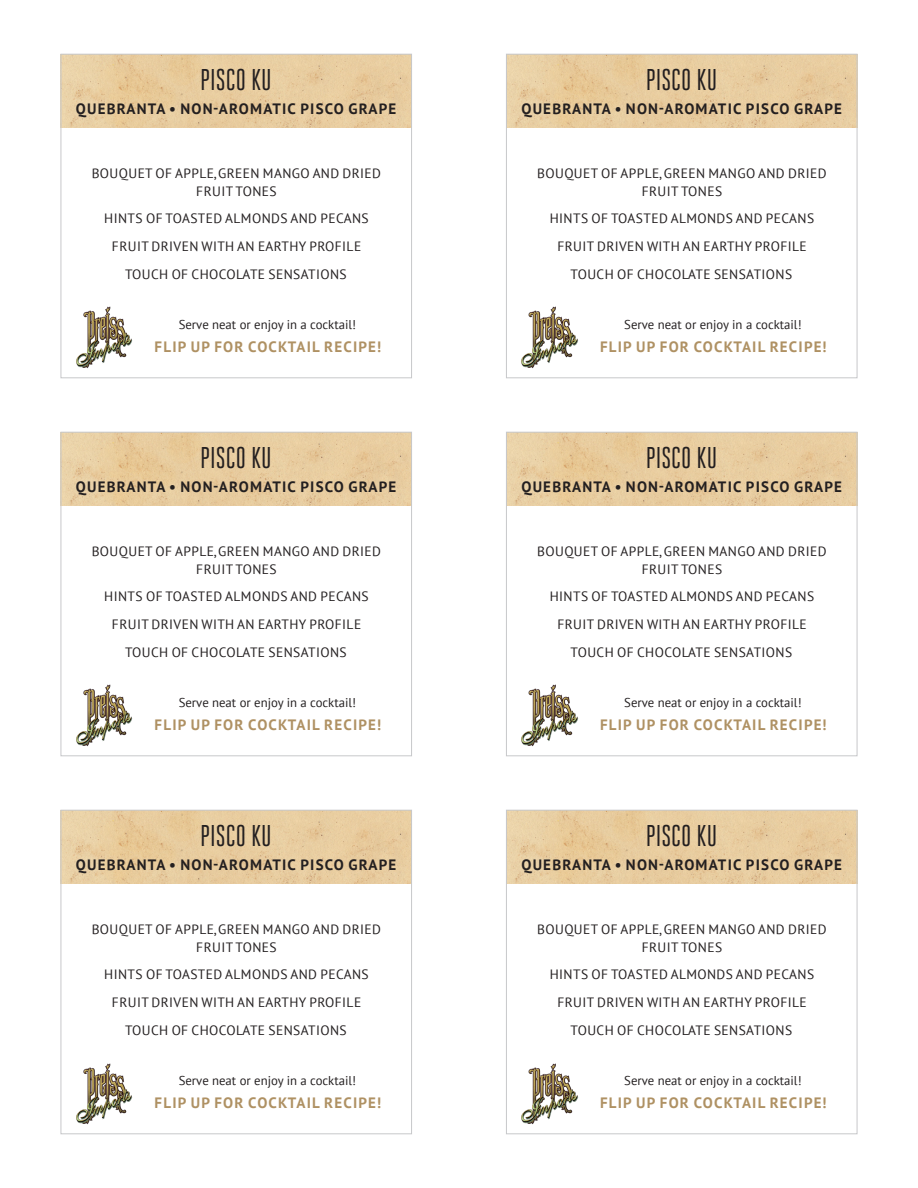
<style>
.page{position:relative;width:918px;height:1188px;background:#fff}
.page>*{position:absolute;margin:0;border:0;box-sizing:border-box;transform-origin:0 0}
.st_brand_name{font:30px "Heroic Condensed";color:#231f20}
.st_description{font:700 15px "PT Sans";letter-spacing:.08em;color:#231f20}
.flip_for_cocktail{font:700 15px "PT Sans";letter-spacing:.08em;color:#af9163}
.st_tasting_notes{font:13.5px/18px "PT Sans";letter-spacing:.03em;color:#231f20;text-align:center}
.st_cocktail_descript{font:12.75px "PT Sans";color:#231f20}
</style>
<div class="page">
<img style="left:63px;top:56px;width:347px;height:72px">
<img style="left:508px;top:56px;width:347px;height:72px">
<img style="left:63px;top:434px;width:347px;height:72px">
<img style="left:508px;top:434px;width:347px;height:72px">
<img style="left:63px;top:812px;width:347px;height:72px">
<img style="left:508px;top:812px;width:347px;height:72px">
<img style="left:76px;top:306px;width:57px;height:62px">
<img style="left:521px;top:306px;width:57px;height:62px">
<img style="left:76px;top:684px;width:57px;height:62px">
<img style="left:521px;top:684px;width:57px;height:62px">
<img style="left:76px;top:1063px;width:57px;height:61px">
<img style="left:521px;top:1063px;width:57px;height:61px">
<div style="left:61px;top:54px;width:351px;height:324px;border:1px solid #c7c8ca"></div>
<div style="left:61px;top:432px;width:351px;height:324px;border:1px solid #c7c8ca"></div>
<div style="left:61px;top:810px;width:351px;height:324px;border:1px solid #c7c8ca"></div>
<div style="left:506px;top:54px;width:351px;height:324px;border:1px solid #c7c8ca"></div>
<div style="left:506px;top:432px;width:351px;height:324px;border:1px solid #c7c8ca"></div>
<div style="left:506px;top:810px;width:351px;height:324px;border:1px solid #c7c8ca"></div>
<p class="st_brand_name" style="left:200px;top:63px;width:73px">PISCO KU</p>
<p class="st_description" style="left:76px;top:99px;width:322px">QUEBRANTA • NON-AROMATIC PISCO GRAPE</p>
<p class="st_tasting_notes" style="left:92px;top:163px;width:291px">BOUQUET OF APPLE, GREEN MANGO AND DRIED<br>FRUIT TONES</p>
<p class="st_tasting_notes" style="left:104px;top:209px;width:266px">HINTS OF TOASTED ALMONDS AND PECANS</p>
<p class="st_tasting_notes" style="left:112px;top:237px;width:251px">FRUIT DRIVEN WITH AN EARTHY PROFILE</p>
<p class="st_tasting_notes" style="left:125px;top:265px;width:223px">TOUCH OF CHOCOLATE SENSATIONS</p>
<p class="st_cocktail_descript" style="left:179px;top:316px;width:179px">Serve neat or enjoy in a cocktail!</p>
<p class="flip_for_cocktail" style="left:155px;top:337px;width:228px">FLIP UP FOR COCKTAIL RECIPE!</p>
<p class="st_brand_name" style="left:200px;top:441px;width:73px">PISCO KU</p>
<p class="st_description" style="left:76px;top:477px;width:322px">QUEBRANTA • NON-AROMATIC PISCO GRAPE</p>
<p class="st_tasting_notes" style="left:92px;top:541px;width:291px">BOUQUET OF APPLE, GREEN MANGO AND DRIED<br>FRUIT TONES</p>
<p class="st_tasting_notes" style="left:104px;top:587px;width:266px">HINTS OF TOASTED ALMONDS AND PECANS</p>
<p class="st_tasting_notes" style="left:112px;top:615px;width:251px">FRUIT DRIVEN WITH AN EARTHY PROFILE</p>
<p class="st_tasting_notes" style="left:125px;top:643px;width:223px">TOUCH OF CHOCOLATE SENSATIONS</p>
<p class="st_cocktail_descript" style="left:179px;top:694px;width:179px">Serve neat or enjoy in a cocktail!</p>
<p class="flip_for_cocktail" style="left:155px;top:715px;width:228px">FLIP UP FOR COCKTAIL RECIPE!</p>
<p class="st_brand_name" style="left:200px;top:819px;width:73px">PISCO KU</p>
<p class="st_description" style="left:76px;top:855px;width:322px">QUEBRANTA • NON-AROMATIC PISCO GRAPE</p>
<p class="st_tasting_notes" style="left:92px;top:919px;width:291px">BOUQUET OF APPLE, GREEN MANGO AND DRIED<br>FRUIT TONES</p>
<p class="st_tasting_notes" style="left:104px;top:965px;width:266px">HINTS OF TOASTED ALMONDS AND PECANS</p>
<p class="st_tasting_notes" style="left:112px;top:993px;width:251px">FRUIT DRIVEN WITH AN EARTHY PROFILE</p>
<p class="st_tasting_notes" style="left:125px;top:1021px;width:223px">TOUCH OF CHOCOLATE SENSATIONS</p>
<p class="st_cocktail_descript" style="left:179px;top:1072px;width:179px">Serve neat or enjoy in a cocktail!</p>
<p class="flip_for_cocktail" style="left:155px;top:1093px;width:228px">FLIP UP FOR COCKTAIL RECIPE!</p>
<p class="st_brand_name" style="left:646px;top:63px;width:73px">PISCO KU</p>
<p class="st_description" style="left:521px;top:99px;width:322px">QUEBRANTA • NON-AROMATIC PISCO GRAPE</p>
<p class="st_tasting_notes" style="left:537px;top:163px;width:291px">BOUQUET OF APPLE, GREEN MANGO AND DRIED<br>FRUIT TONES</p>
<p class="st_tasting_notes" style="left:550px;top:209px;width:266px">HINTS OF TOASTED ALMONDS AND PECANS</p>
<p class="st_tasting_notes" style="left:557px;top:237px;width:251px">FRUIT DRIVEN WITH AN EARTHY PROFILE</p>
<p class="st_tasting_notes" style="left:571px;top:265px;width:223px">TOUCH OF CHOCOLATE SENSATIONS</p>
<p class="st_cocktail_descript" style="left:624px;top:316px;width:179px">Serve neat or enjoy in a cocktail!</p>
<p class="flip_for_cocktail" style="left:600px;top:337px;width:228px">FLIP UP FOR COCKTAIL RECIPE!</p>
<p class="st_brand_name" style="left:646px;top:441px;width:73px">PISCO KU</p>
<p class="st_description" style="left:521px;top:477px;width:322px">QUEBRANTA • NON-AROMATIC PISCO GRAPE</p>
<p class="st_tasting_notes" style="left:537px;top:541px;width:291px">BOUQUET OF APPLE, GREEN MANGO AND DRIED<br>FRUIT TONES</p>
<p class="st_tasting_notes" style="left:550px;top:587px;width:266px">HINTS OF TOASTED ALMONDS AND PECANS</p>
<p class="st_tasting_notes" style="left:557px;top:615px;width:251px">FRUIT DRIVEN WITH AN EARTHY PROFILE</p>
<p class="st_tasting_notes" style="left:571px;top:643px;width:223px">TOUCH OF CHOCOLATE SENSATIONS</p>
<p class="st_cocktail_descript" style="left:624px;top:694px;width:179px">Serve neat or enjoy in a cocktail!</p>
<p class="flip_for_cocktail" style="left:600px;top:715px;width:228px">FLIP UP FOR COCKTAIL RECIPE!</p>
<p class="st_brand_name" style="left:646px;top:819px;width:73px">PISCO KU</p>
<p class="st_description" style="left:521px;top:855px;width:322px">QUEBRANTA • NON-AROMATIC PISCO GRAPE</p>
<p class="st_tasting_notes" style="left:537px;top:919px;width:291px">BOUQUET OF APPLE, GREEN MANGO AND DRIED<br>FRUIT TONES</p>
<p class="st_tasting_notes" style="left:550px;top:965px;width:266px">HINTS OF TOASTED ALMONDS AND PECANS</p>
<p class="st_tasting_notes" style="left:557px;top:993px;width:251px">FRUIT DRIVEN WITH AN EARTHY PROFILE</p>
<p class="st_tasting_notes" style="left:571px;top:1021px;width:223px">TOUCH OF CHOCOLATE SENSATIONS</p>
<p class="st_cocktail_descript" style="left:624px;top:1072px;width:179px">Serve neat or enjoy in a cocktail!</p>
<p class="flip_for_cocktail" style="left:600px;top:1093px;width:228px">FLIP UP FOR COCKTAIL RECIPE!</p>
</div>
